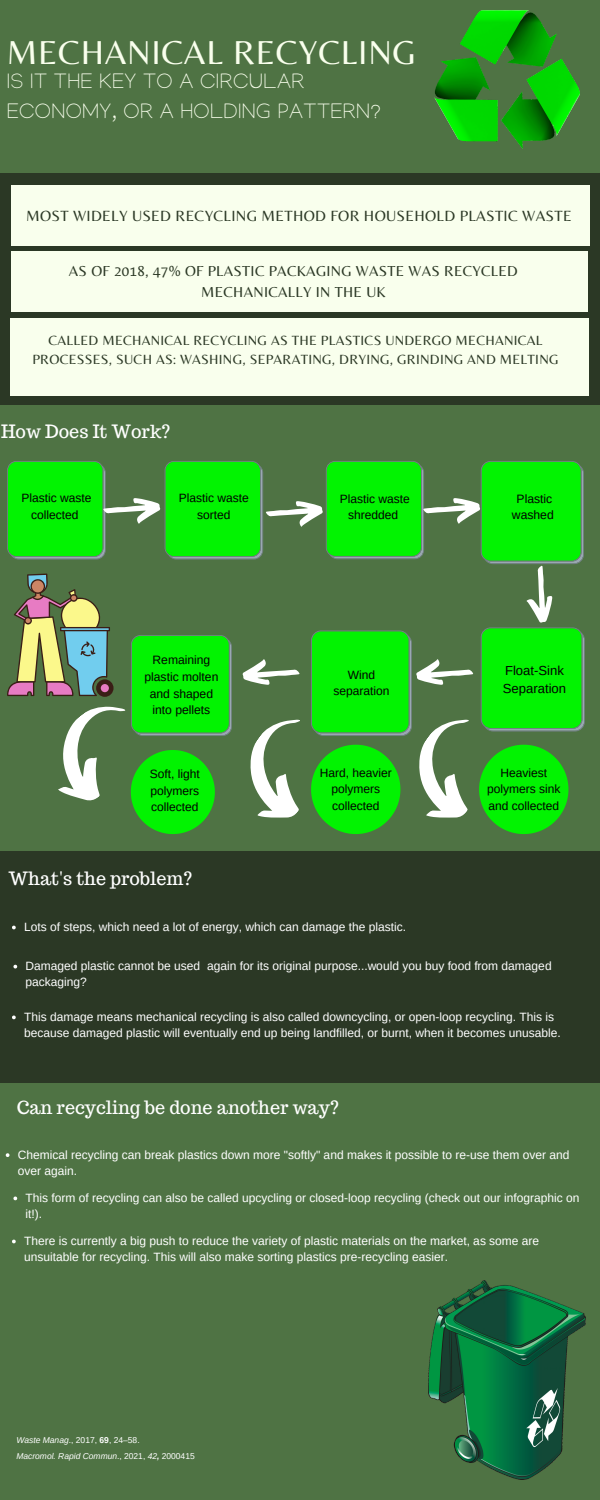
<style>
.page{position:relative;width:600px;height:1500px;background:#4f7344}
.page>*{position:absolute;margin:0;border:0;box-sizing:border-box;transform-origin:0 0}
.t1{font:34.5px "Belleza";letter-spacing:.02em;color:#f9ffed}
.t2{font:100 21.7px/29.8px "Manjari";letter-spacing:.02em;color:#f9ffed}
.t3{font:18px "Trocchi";color:#fff}
.t4{font:15.4px "Belleza";letter-spacing:.02em;color:#2b3825}
.t5{font:15px/21px "Belleza";letter-spacing:.02em;color:#2b3825;text-align:center}
.t6{font:13.9px/18.8px "Belleza";letter-spacing:.02em;color:#2b3825;text-align:center}
.t7{font:13.1px/18px "Arimo";color:#000}
.t8{font:12.1px/16.6px "Arimo";color:#000;text-align:center}
.t9{font:12px/16.5px "Arimo";color:#fff}
.t10{font:12px/16.5px "Arimo";color:#000;text-align:center}
.t11{font:italic 8.5px "Arimo";color:#fff}
.t12{font:8.5px "Arimo";color:#fff}
.s1{font-style:italic}
.s2{font-weight:700}
.s3{font-style:normal}
</style>
<div class="page">
<div style="left:0;top:173px;width:600px;height:232px;background:#2b3825"></div>
<div style="left:12px;top:185px;width:578px;height:61px;background:#f9ffed"></div>
<div style="left:12px;top:251px;width:576px;height:60px;background:#f9ffed"></div>
<div style="left:11px;top:318px;width:578px;height:77px;background:#f9ffed"></div>
<img style="left:434px;top:11px;width:146px;height:137px">
<div style="left:0;top:851px;width:600px;height:232px;background:#2b3825"></div>
<svg style="left:7px;top:461px;width:578px;height:373px"></svg>
<img style="left:428px;top:1281px;width:157px;height:198px">
<svg style="left:12px;top:1016px;width:4px;height:3px"></svg>
<svg style="left:6px;top:1153px;width:3px;height:4px"></svg>
<svg style="left:12px;top:926px;width:4px;height:3px"></svg>
<svg style="left:13px;top:965px;width:4px;height:3px"></svg>
<svg style="left:12px;top:1240px;width:4px;height:3px"></svg>
<svg style="left:13px;top:1197px;width:4px;height:3px"></svg>
<p class="t1" style="left:7px;top:32px;width:411px">MECHANICAL RECYCLING</p>
<p class="t2" style="left:7px;top:70px;width:376px">IS IT THE KEY TO A CIRCULAR<br>ECONOMY, OR A HOLDING PATTERN?</p>
<p class="t4" style="left:26px;top:206px;width:547px">MOST WIDELY USED RECYCLING METHOD FOR HOUSEHOLD PLASTIC WASTE</p>
<p class="t5" style="left:69px;top:260px;width:451px">AS OF 2018, 47% OF PLASTIC PACKAGING WASTE WAS RECYCLED<br>MECHANICALLY IN THE UK</p>
<p class="t6" style="left:32px;top:331px;width:528px">CALLED MECHANICAL RECYCLING AS THE PLASTICS UNDERGO MECHANICAL<br>PROCESSES, SUCH AS: WASHING, SEPARATING, DRYING, GRINDING AND MELTING</p>
<p class="t3" style="left:1px;top:420px;width:171px">How Does It Work?</p>
<p class="t10" style="left:21px;top:490px;width:71px">Plastic waste collected</p>
<p class="t10" style="left:179px;top:490px;width:71px">Plastic waste sorted</p>
<p class="t10" style="left:340px;top:490px;width:71px">Plastic waste shredded</p>
<p class="t8" style="left:512px;top:490px;width:43px">Plastic washed</p>
<p class="t8" style="left:144px;top:652px;width:75px">Remaining plastic molten and shaped into pellets</p>
<p class="t10" style="left:333px;top:666px;width:58px">Wind separation</p>
<p class="t7" style="left:503px;top:661px;width:65px">Float-Sink<br>Separation</p>
<p class="t10" style="left:150px;top:766px;width:51px;text-align:justify">Soft, light polymers collected</p>
<p class="t10" style="left:320px;top:764px;width:73px">Hard, heavier polymers collected</p>
<p class="t10" style="left:487px;top:764px;width:75px">Heaviest polymers sink and collected</p>
<p class="t3" style="left:9px;top:867px;width:185px">What's the problem?</p>
<p class="t9" style="left:24px;top:918px;width:383px">Lots of steps, which need a lot of energy, which can damage the plastic.</p>
<p class="t9" style="left:26px;top:958px;width:528px">Damaged plastic cannot be used again for its original purpose...would you buy food from damaged packaging?</p>
<p class="t9" style="left:24px;top:1008px;width:538px">This damage means mechanical recycling is also called downcycling, or open-loop recycling. This is because damaged plastic will eventually end up being landfilled, or burnt, when it becomes unusable.</p>
<p class="t3" style="left:17px;top:1096px;width:324px">Can recycling be done another way?</p>
<p class="t9" style="left:18px;top:1146px;width:553px">Chemical recycling can break plastics down more "softly" and makes it possible to re-use them over and over again.</p>
<p class="t9" style="left:26px;top:1189px;width:555px">This form of recycling can also be called upcycling or closed-loop recycling (check out our infographic on it!).</p>
<p class="t9" style="left:24px;top:1232px;width:517px">There is currently a big push to reduce the variety of plastic materials on the market, as some are unsuitable for recycling. This will also make sorting plastics pre-recycling easier.</p>
<p class="t12" style="left:16px;top:1435px;width:125px"><span class="s1">Waste Manag</span>., 2017, <span class="s2">69</span>, 24–58.</p>
<p class="t11" style="left:16px;top:1451px;width:180px">Macromol. Rapid Commun<span class="s3">., 2021,</span> 42<span class="s2">,</span> <span class="s3">2000415</span></p>
</div>
